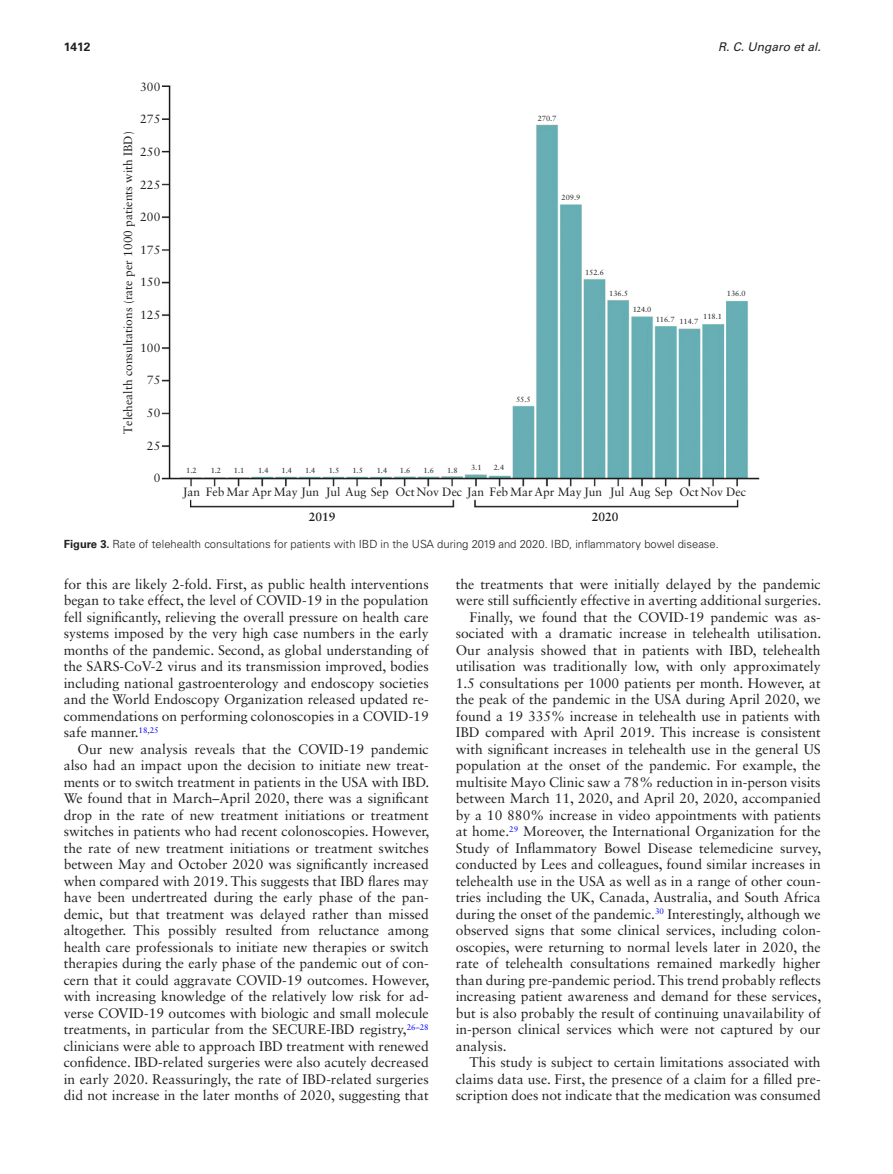
<style>
.page{position:relative;width:893px;height:1174px;background:#fff}
.page>*{position:absolute;margin:0;border:0;box-sizing:border-box;transform-origin:0 0}
.TextInd{font:13.8px/16.5px "Sabon LT Std";color:#231f20;text-align:justify}
.t1{font:12px/25px "Sabon LT Std Roman 5";color:#1d1e1f}
.t2{font:italic 12px "Univers LT Std";color:#231f20}
.t3{font:700 12px "Univers LT Std";color:#231f20}
.t4{font:12px "Sabon LT Std Bold 5";color:#1d1e1f}
.FigCapt{font:300 11.25px "Univers LT Std";color:#231f20}
.t5{font:7.5px "Sabon LT Std Roman 5";color:#1d1e1f}
.s1{font-family:"Sabon LT Std Bold 5"}
.s2{font-weight:700}
</style>
<div class="page">
<img style="left:161px;top:85px;width:599px;height:423px">
<p class="t3" style="left:64px;top:40px;width:28px">1412</p>
<p class="t2" style="left:718px;top:40px;width:104px">R. C. Ungaro et al.</p>
<p class="t1" style="left:140px;top:74px;width:22px">300</p>
<p class="t1" style="left:140px;top:107px;width:22px">275</p>
<p class="t1" style="left:140px;top:139px;width:22px">250</p>
<p class="t1" style="left:140px;top:172px;width:22px">225</p>
<p class="t1" style="left:140px;top:204px;width:22px">200</p>
<p class="t1" style="left:140px;top:237px;width:22px">175</p>
<p class="t1" style="left:115px;top:433px;width:304px;rotate:-90deg">Telehealth consultations (rate per 1000 patients with IBD)</p>
<p class="t1" style="left:140px;top:270px;width:22px">150</p>
<p class="t1" style="left:140px;top:302px;width:22px">125</p>
<p class="t1" style="left:140px;top:335px;width:22px">100</p>
<p class="t1" style="left:147px;top:367px;width:15px">75</p>
<p class="t1" style="left:147px;top:400px;width:15px">50</p>
<p class="t1" style="left:147px;top:433px;width:15px">25</p>
<p class="t1" style="left:154px;top:465px;width:8px">0</p>
<p class="t5" style="left:538px;top:114px;width:20px">270.7</p>
<p class="t5" style="left:516px;top:395px;width:16px">55.5</p>
<p class="t5" style="left:377px;top:465px;width:12px">1.4</p>
<p class="t5" style="left:423px;top:465px;width:12px">1.6</p>
<p class="t5" style="left:447px;top:465px;width:12px">1.8</p>
<p class="t5" style="left:471px;top:463px;width:12px">3.1</p>
<p class="t5" style="left:494px;top:463px;width:12px">2.4</p>
<p class="t5" style="left:186px;top:465px;width:12px">1.2</p>
<p class="t5" style="left:211px;top:465px;width:12px">1.2</p>
<p class="t5" style="left:234px;top:465px;width:12px">1.1</p>
<p class="t5" style="left:258px;top:465px;width:12px">1.4</p>
<p class="t5" style="left:282px;top:465px;width:12px">1.4</p>
<p class="t5" style="left:305px;top:465px;width:12px">1.4</p>
<p class="t5" style="left:329px;top:465px;width:12px">1.5</p>
<p class="t5" style="left:352px;top:465px;width:12px">1.5</p>
<p class="t5" style="left:400px;top:465px;width:12px">1.6</p>
<p class="t5" style="left:561px;top:193px;width:20px">209.9</p>
<p class="t5" style="left:585px;top:268px;width:20px">152.6</p>
<p class="t5" style="left:609px;top:289px;width:20px">136.5</p>
<p class="t5" style="left:727px;top:289px;width:20px">136.0</p>
<p class="t5" style="left:633px;top:305px;width:20px">124.0</p>
<p class="t5" style="left:703px;top:312px;width:20px">118.1</p>
<p class="t5" style="left:656px;top:316px;width:44px">116.7 114.7</p>
<p class="t1" style="left:309px;top:479px;width:439px;text-indent:-103px">Feb Mar Apr May Jun Jul Aug Sep Oct Nov Dec Jan Feb Mar Apr May Jun Jul Aug Sep Oct Nov Dec<br><span class="s1">2019</span></p>
<p class="t1" style="left:183px;top:479px;width:19px">Jan</p>
<p class="t4" style="left:592px;top:509px;width:28px">2020</p>
<p class="FigCapt" style="left:64px;top:537px;width:657px"><span class="s2">Figure 3.</span> Rate of telehealth consultations for patients with IBD in the USA during 2019 and 2020. IBD, inflammatory bowel disease.</p>
<p class="TextInd" style="left:64px;top:575px;width:366px">for this are likely 2-fold. First, as public health interventions began to take effect, the level of COVID-19 in the population fell significantly, relieving the overall pressure on health care systems imposed by the very high case numbers in the early months of the pandemic. Second, as global understanding of the SARS-CoV-2 virus and its transmission improved, bodies including national gastroenterology and endoscopy societies and the World Endoscopy Organization released updated re&shy;commendations on performing colonoscopies in a COVID-19 safe manner.<sup>18</sup><sup>,</sup><sup>25</sup></p>
<p class="TextInd" style="left:64px;top:740px;width:367px;text-indent:14px">Our new analysis reveals that the COVID-19 pandemic also had an impact upon the decision to initiate new treat&shy;ments or to switch treatment in patients in the USA with IBD.<br>We found that in March–April 2020, there was a significant drop in the rate of new treatment initiations or treatment switches in patients who had recent colonoscopies. However, the rate of new treatment initiations or treatment switches between May and October 2020 was significantly increased when compared with 2019. This suggests that IBD flares may have been undertreated during the early phase of the pan&shy;demic, but that treatment was delayed rather than missed altogether. This possibly resulted from reluctance among health care professionals to initiate new therapies or switch therapies during the early phase of the pandemic out of con&shy;cern that it could aggravate COVID-19 outcomes. However, with increasing knowledge of the relatively low risk for ad&shy;verse COVID-19 outcomes with biologic and small molecule treatments, in particular from the SECURE-IBD registry,<sup>26–28 </sup>clinicians were able to approach IBD treatment with renewed confidence. IBD-related surgeries were also acutely decreased in early 2020. Reassuringly, the rate of IBD-related surgeries did not increase in the later months of 2020, suggesting that</p>
<p class="TextInd" style="left:456px;top:575px;width:367px">the treatments that were initially delayed by the pandemic were still sufficiently effective in averting additional surgeries.</p>
<p class="TextInd" style="left:456px;top:608px;width:367px;text-indent:14px">Finally, we found that the COVID-19 pandemic was as&shy;sociated with a dramatic increase in telehealth utilisation.<br>Our analysis showed that in patients with IBD, telehealth utilisation was traditionally low, with only approximately 1.5 consultations per 1000 patients per month. However, at the peak of the pandemic in the USA during April 2020, we found a 19 335% increase in telehealth use in patients with IBD compared with April 2019. This increase is consistent with significant increases in telehealth use in the general US population at the onset of the pandemic. For example, the multisite Mayo Clinic saw a 78% reduction in in-person visits between March 11, 2020, and April 20, 2020, accompanied by a 10 880% increase in video appointments with patients at home.<sup>29</sup> Moreover, the International Organization for the Study of Inflammatory Bowel Disease telemedicine survey, conducted by Lees and colleagues, found similar increases in telehealth use in the USA as well as in a range of other coun&shy;tries including the UK, Canada, Australia, and South Africa during the onset of the pandemic.<sup>30</sup> Interestingly, although we observed signs that some clinical services, including colon&shy;oscopies, were returning to normal levels later in 2020, the rate of telehealth consultations remained markedly higher than during pre-pandemic period. This trend probably reflects increasing patient awareness and demand for these services, but is also probably the result of continuing unavailability of in-person clinical services which were not captured by our analysis.</p>
<p class="TextInd" style="left:456px;top:1054px;width:366px;text-indent:14px">This study is subject to certain limitations associated with claims data use. First, the presence of a claim for a filled pre&shy;scription does not indicate that the medication was consumed</p>
</div>
